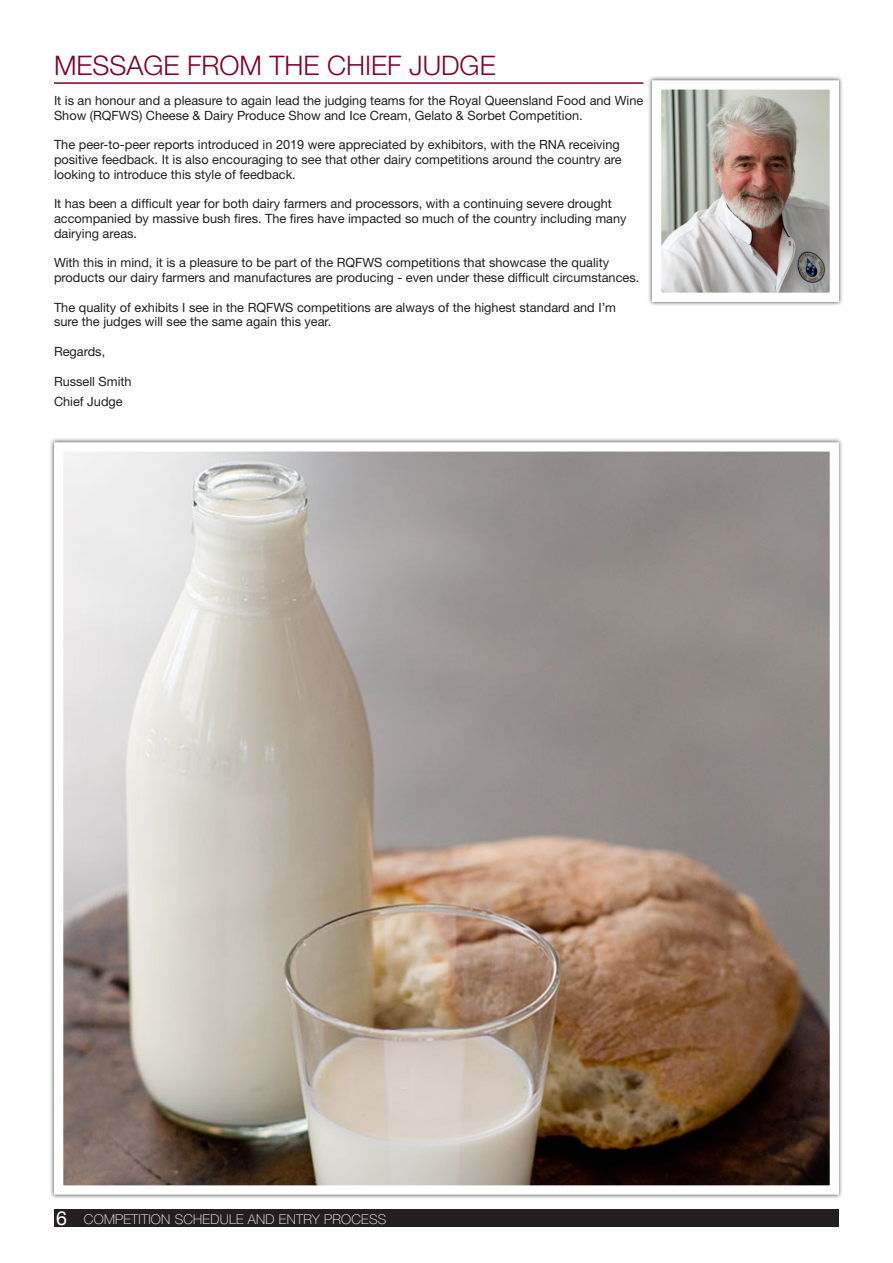
<style>
.page{position:relative;width:893px;height:1263px;background:#fff}
.page>*{position:absolute;margin:0;border:0;box-sizing:border-box;transform-origin:0 0}
.t1{font:300 27px "Helvetica Neue";color:#840128}
.t2{font:19.5px "Helvetica Neue";color:#fff}
.t3{font:100 13.5px "Helvetica Neue";letter-spacing:.02em;color:#fff}
.t4{font:12.75px/14.7px "Helvetica Neue";color:#231f20}
</style>
<div class="page">
<div style="left:54px;top:1209px;width:785px;height:18px;background:#231f20"></div>
<div style="left:49px;top:438px;width:795px;height:761px;background:#231f20;opacity:.75"></div>
<img style="left:64px;top:452px;width:765px;height:733px">
<div style="left:54px;top:442px;width:785px;height:753px;border:9px solid #fff"></div>
<hr style="left:54px;top:82px;width:589px;height:2px;background:#840128">
<div style="left:647px;top:76px;width:196px;height:230px;background:#231f20;opacity:.75"></div>
<img style="left:662px;top:90px;width:167px;height:202px">
<div style="left:652px;top:80px;width:187px;height:222px;border:9px solid #fff"></div>
<p class="t1" style="left:54px;top:49px;width:443px">MESSAGE FROM THE CHIEF JUDGE</p>
<p class="t4" style="left:54px;top:93px;width:591px">It is an honour and a pleasure to again lead the judging teams for the Royal Queensland Food and Wine<br>Show (RQFWS) Cheese &amp; Dairy Produce Show and Ice Cream, Gelato &amp; Sorbet Competition.</p>
<p class="t4" style="left:54px;top:137px;width:569px">The peer-to-peer reports introduced in 2019 were appreciated by exhibitors, with the RNA receiving positive feedback. It is also encouraging to see that other dairy competitions around the country are looking to introduce this style of feedback.</p>
<p class="t4" style="left:54px;top:196px;width:574px">It has been a difficult year for both dairy farmers and processors, with a continuing severe drought accompanied by massive bush fires. The fires have impacted so much of the country including many dairying areas.</p>
<p class="t4" style="left:54px;top:255px;width:587px">With this in mind, it is a pleasure to be part of the RQFWS competitions that showcase the quality products our dairy farmers and manufactures are producing - even under these difficult circumstances.</p>
<p class="t4" style="left:54px;top:300px;width:564px">The quality of exhibits I see in the RQFWS competitions are always of the highest standard and I’m sure the judges will see the same again this year.</p>
<p class="t4" style="left:54px;top:344px;width:53px">Regards,</p>
<p class="t4" style="left:54px;top:370px;width:79px;line-height:20.7px">Russell Smith<br>Chief Judge</p>
<p class="t2" style="left:56px;top:1204px;width:12px">6</p>
<p class="t3" style="left:84px;top:1211px;width:304px">COMPETITION SCHEDULE AND ENTRY PROCESS</p>
</div>
